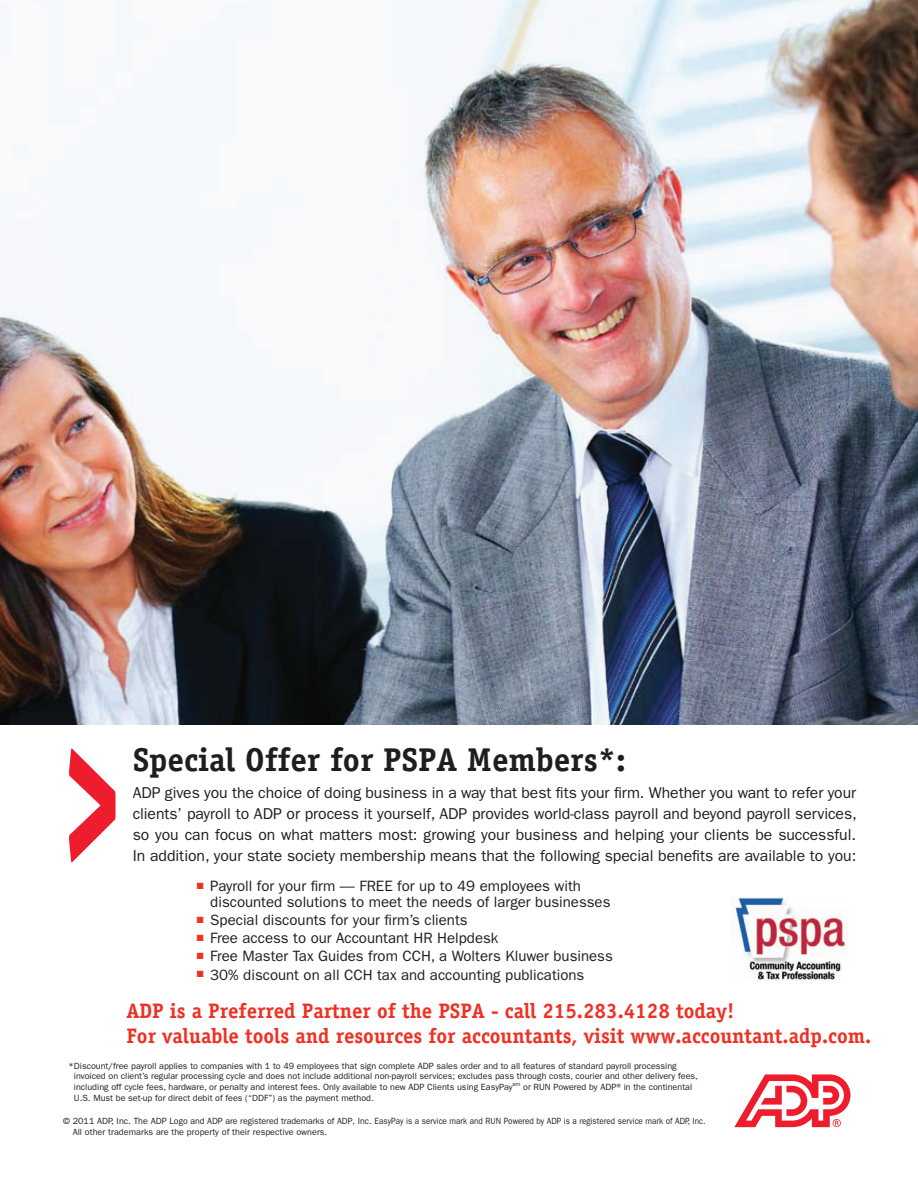
<style>
.page{position:relative;width:918px;height:1188px;background:#fff}
.page>*{position:absolute;margin:0;border:0;box-sizing:border-box;transform-origin:0 0}
.t1{font:700 33px "Officina Serif";color:#201d1e}
.t2{font:700 21px/24.9px "Officina Serif";color:#ef3124}
.t3{font:15.75px/21px "Franklin Gothic";color:#201d1e;text-align:justify}
.t4{font:15px/15.6px "Franklin Gothic";color:#201d1e}
.t5{font:9px/10.8px "Franklin Gothic";color:#201d1e}
.t6{font:9px/10.8px "Franklin Gothic";letter-spacing:.005em;color:#231f20}
.s1{color:#ef3124}
</style>
<div class="page">
<img style="left:0;top:0;width:918px;height:724px">
<svg style="left:734px;top:1074px;width:116px;height:53px"></svg>
<svg style="left:69px;top:748px;width:47px;height:114px"></svg>
<img style="left:731px;top:897px;width:117px;height:83px">
<p class="t1" style="left:133px;top:739px;width:495px">Special Offer for PSPA Members*:</p>
<p class="t3" style="left:133px;top:783px;width:726px">ADP gives you the choice of doing business in a way that best fits your firm. Whether you want to refer your clients’ payroll to ADP or process it yourself, ADP provides world-class payroll and beyond payroll services, so you can focus on what matters most: growing your business and helping your clients be successful.<br>In addition, your state society membership means that the following special benefits are available to you:</p>
<p class="t4" style="left:210px;top:878px;width:402px;text-indent:-14px"><span class="s1">■</span> Payroll for your firm — FREE for up to 49 employees with discounted solutions to meet the needs of larger businesses</p>
<p class="t4" style="left:197px;top:912px;width:272px"><span class="s1">■</span> Special discounts for your firm’s clients</p>
<p class="t4" style="left:197px;top:930px;width:303px"><span class="s1">■</span> Free access to our Accountant HR Helpdesk</p>
<p class="t4" style="left:197px;top:949px;width:418px"><span class="s1">■</span> Free Master Tax Guides from CCH, a Wolters Kluwer business</p>
<p class="t4" style="left:197px;top:967px;width:389px"><span class="s1">■</span> 30% discount on all CCH tax and accounting publications</p>
<p class="t2" style="left:127px;top:998px;width:746px">ADP is a Preferred Partner of the PSPA - call 215.283.4128 today!<br>For valuable tools and resources for accountants, visit www.accountant.adp.com.</p>
<p class="t5" style="left:74px;top:1060px;width:625px;text-indent:-5px">* Discount/free payroll applies to companies with 1 to 49 employees that sign complete ADP sales order and to all features of standard payroll processing invoiced on client’s regular processing cycle and does not include additional non-payroll services; excludes pass through costs, courier and other delivery fees, including off cycle fees, hardware, or penalty and interest fees. Only available to new ADP Clients using EasyPay<sup>sm</sup> or RUN Powered by ADP® in the continental U.S. Must be set-up for direct debit of fees (“DDF”) as the payment method.</p>
<p class="t6" style="left:73px;top:1115px;width:634px;text-indent:-10px">© 2011 ADP, Inc. The ADP Logo and ADP are registered trademarks of ADP, Inc. EasyPay is a service mark and RUN Powered by ADP is a registered service mark of ADP, Inc.<br>All other trademarks are the property of their respective owners.</p>
</div>
